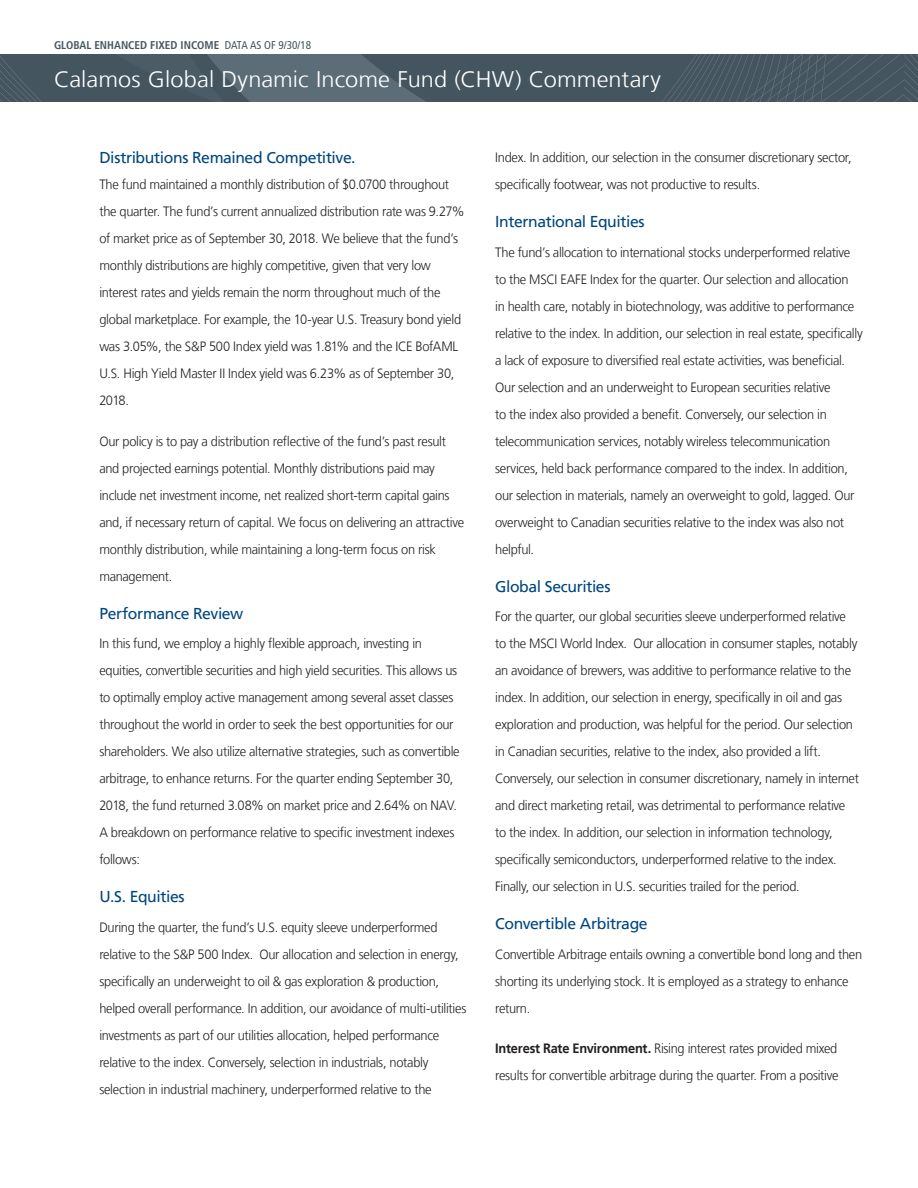
<style>
.page{position:relative;width:918px;height:1188px;background:#fff}
.page>*{position:absolute;margin:0;border:0;box-sizing:border-box;transform-origin:0 0}
.t1{font:300 22.5px "Frutiger LT";letter-spacing:.005em;color:#fff;scale:1.05 1}
.t2{font:15.75px "Frutiger LT";letter-spacing:-.025em;color:#00467e}
.t3{font:300 13.5px/27px "Frutiger LT";letter-spacing:-.02em;color:#231f20;scale:.95 1}
.t4{font:700 condensed 11.25px "Frutiger LT";color:#45555f}
.s1{font-weight:400}
.s2{font-weight:700}
</style>
<div class="page">
<svg style="left:0;top:54px;width:918px;height:47px;background:#4a5a64"></svg>
<p class="t4" style="left:54px;top:39px;width:259px">GLOBAL ENHANCED FIXED INCOME <span class="s1">DATA AS OF 9/30/18</span></p>
<h1 class="t1" style="left:54px;top:66px;width:580px">Calamos Global Dynamic Income Fund (CHW) Commentary</h1>
<p class="t2" style="left:99px;top:148px;width:258px">Distributions Remained Competitive.</p>
<p class="t3" style="left:99px;top:171px;width:386px">The fund maintained a monthly distribution of $0.0700 throughout the quarter. The fund’s current annualized distribution rate was 9.27% of market price as of September 30, 2018. We believe that the fund’s monthly distributions are highly competitive, given that very low interest rates and yields remain the norm throughout much of the global marketplace. For example, the 10-year U.S. Treasury bond yield was 3.05%, the S&amp;P 500 Index yield was 1.81% and the ICE BofAML U.S. High Yield Master II Index yield was 6.23% as of September 30, 2018.</p>
<p class="t3" style="left:99px;top:428px;width:386px">Our policy is to pay a distribution reflective of the fund’s past result and projected earnings potential. Monthly distributions paid may include net investment income, net realized short-term capital gains and, if necessary return of capital. We focus on delivering an attractive monthly distribution, while maintaining a long-term focus on risk management.</p>
<p class="t2" style="left:99px;top:604px;width:146px">Performance Review</p>
<p class="t3" style="left:99px;top:630px;width:381px">In this fund, we employ a highly flexible approach, investing in equities, convertible securities and high yield securities. This allows us to optimally employ active management among several asset classes throughout the world in order to seek the best opportunities for our shareholders. We also utilize alternative strategies, such as convertible arbitrage, to enhance returns. For the quarter ending September 30, 2018, the fund returned 3.08% on market price and 2.64% on NAV.<br>A breakdown on performance relative to specific investment indexes follows:</p>
<p class="t2" style="left:99px;top:888px;width:87px">U.S. Equities</p>
<p class="t3" style="left:99px;top:914px;width:388px">During the quarter, the fund’s U.S. equity sleeve underperformed relative to the S&amp;P 500 Index. Our allocation and selection in energy, specifically an underweight to oil &amp; gas exploration &amp; production, helped overall performance. In addition, our avoidance of multi-utilities investments as part of our utilities allocation, helped performance relative to the index. Conversely, selection in industrials, notably selection in industrial machinery, underperformed relative to the</p>
<p class="t3" style="left:495px;top:144px;width:377px">Index. In addition, our selection in the consumer discretionary sector, specifically footwear, was not productive to results.</p>
<p class="t2" style="left:495px;top:213px;width:151px">International Equities</p>
<p class="t3" style="left:495px;top:239px;width:388px">The fund’s allocation to international stocks underperformed relative to the MSCI EAFE Index for the quarter. Our selection and allocation<br>in health care, notably in biotechnology, was additive to performance relative to the index. In addition, our selection in real estate, specifically a lack of exposure to diversified real estate activities, was beneficial.<br>Our selection and an underweight to European securities relative<br>to the index also provided a benefit. Conversely, our selection in telecommunication services, notably wireless telecommunication services, held back performance compared to the index. In addition, our selection in materials, namely an overweight to gold, lagged. Our overweight to Canadian securities relative to the index was also not helpful.</p>
<p class="t2" style="left:495px;top:577px;width:117px">Global Securities</p>
<p class="t3" style="left:495px;top:603px;width:384px">For the quarter, our global securities sleeve underperformed relative to the MSCI World Index. Our allocation in consumer staples, notably an avoidance of brewers, was additive to performance relative to the index. In addition, our selection in energy, specifically in oil and gas exploration and production, was helpful for the period. Our selection in Canadian securities, relative to the index, also provided a lift.<br>Conversely, our selection in consumer discretionary, namely in internet and direct marketing retail, was detrimental to performance relative to the index. In addition, our selection in information technology, specifically semiconductors, underperformed relative to the index.<br>Finally, our selection in U.S. securities trailed for the period.</p>
<p class="t2" style="left:495px;top:915px;width:154px">Convertible Arbitrage</p>
<p class="t3" style="left:495px;top:941px;width:388px">Convertible Arbitrage entails owning a convertible bond long and then shorting its underlying stock. It is employed as a strategy to enhance return.</p>
<p class="t3" style="left:495px;top:1035px;width:363px"><span class="s2">Interest Rate Environment.</span> Rising interest rates provided mixed results for convertible arbitrage during the quarter. From a positive</p>
</div>
